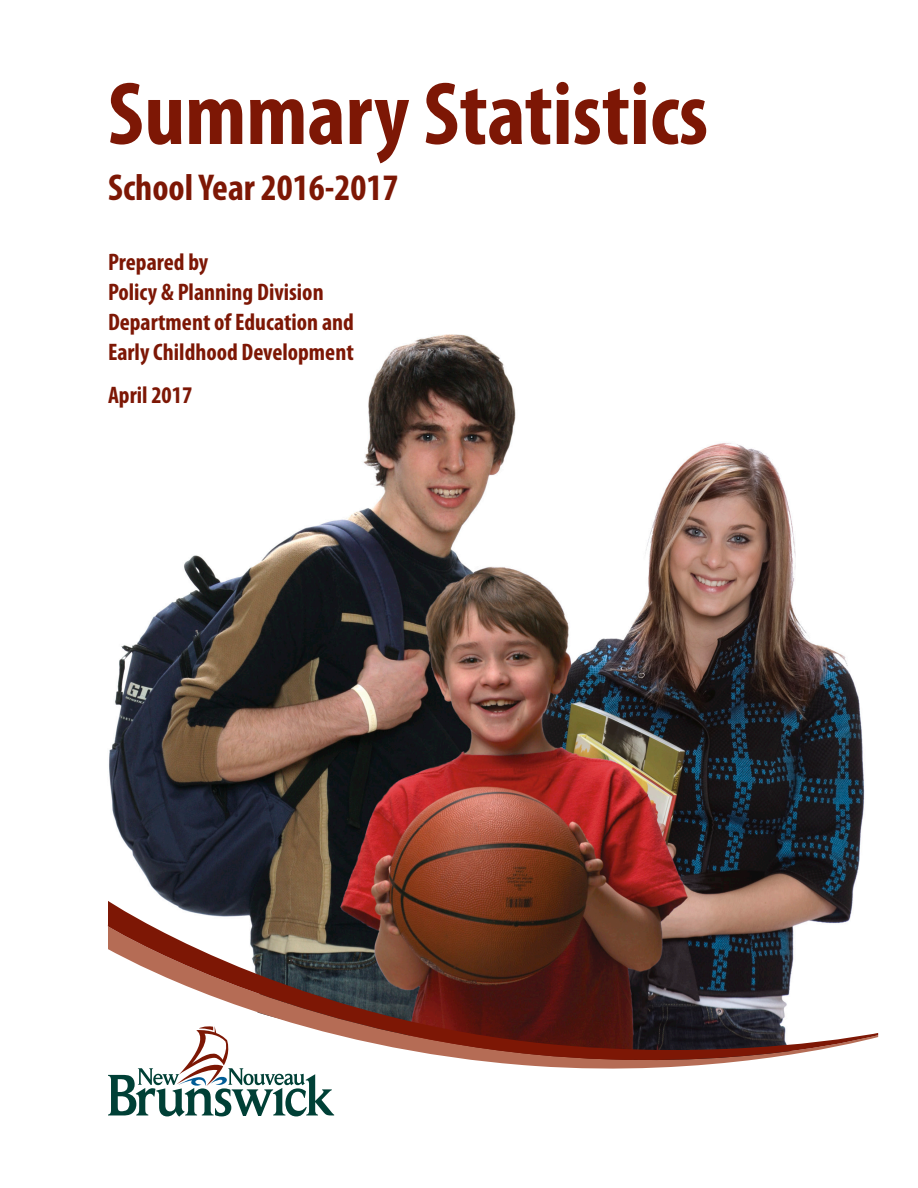
<style>
.page{position:relative;width:918px;height:1188px;background:#fff}
.page>*{position:absolute;margin:0;border:0;box-sizing:border-box;transform-origin:0 0}
.t1{font:700 condensed 90px "Myriad Pro";color:#7d1705}
.t2{font:700 condensed 37.5px "Myriad Pro";color:#7d1705}
.t3{font:700 condensed 24px/30px "Myriad Pro";color:#7d1705}
</style>
<div class="page">
<img style="left:107px;top:334px;width:758px;height:592px">
<svg style="left:108px;top:1078px;width:226px;height:39px"></svg>
<svg style="left:108px;top:1074px;width:208px;height:4px"></svg>
<svg style="left:108px;top:901px;width:770px;height:173px"></svg>
<p class="t1" style="left:108px;top:58px;width:602px">Summary Statistics</p>
<p class="t2" style="left:108px;top:164px;width:292px">School Year 2016-2017</p>
<p class="t3" style="left:108px;top:247px;width:102px">Prepared by</p>
<p class="t3" style="left:108px;top:277px;width:217px">Policy &amp; Planning Division</p>
<p class="t3" style="left:108px;top:307px;width:247px">Department of Education and<br>Early Childhood Development</p>
<p class="t3" style="left:108px;top:380px;width:86px">April 2017</p>
</div>
